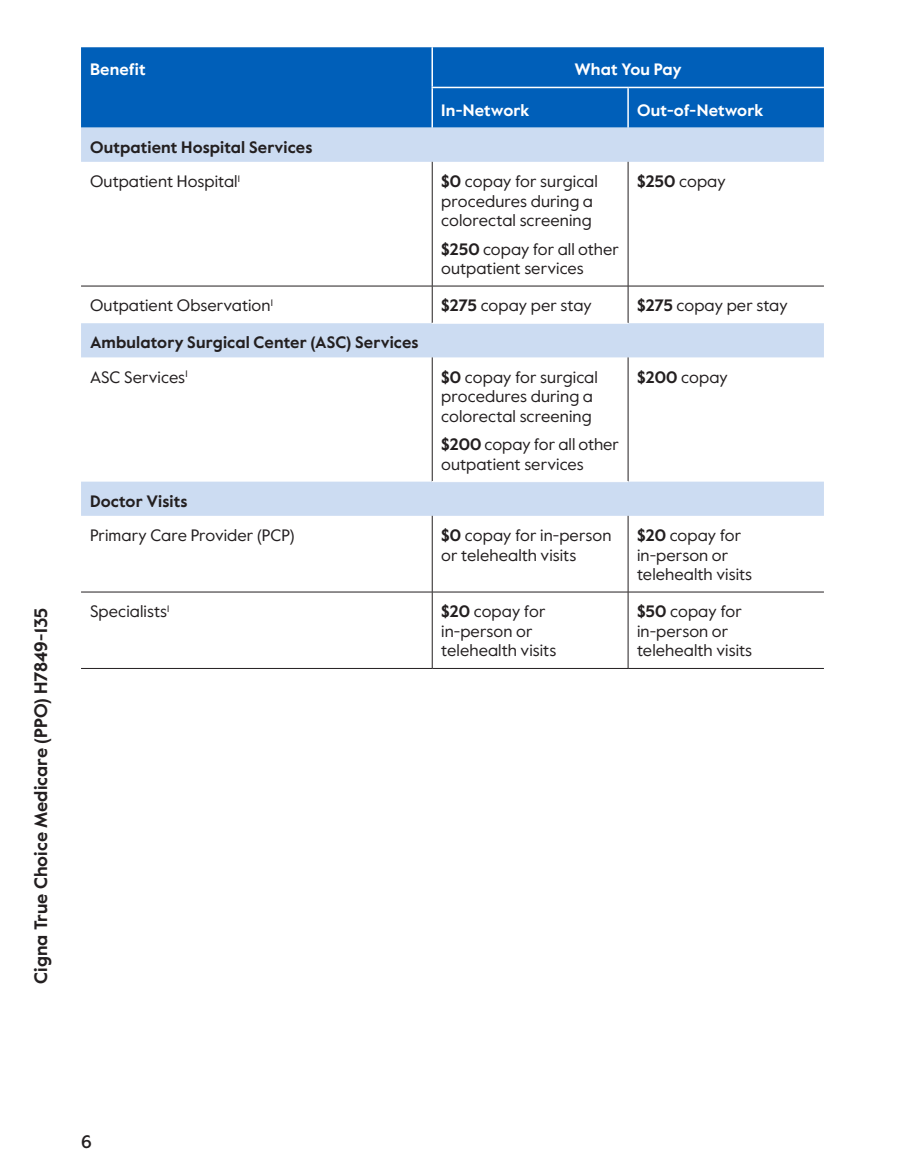
<style>
.page{position:relative;width:905px;height:1175px;background:#fff}
.page>*{position:absolute;margin:0;border:0;box-sizing:border-box;transform-origin:0 0}
.margin_plan_name{font:700 18px "Value Sans Pro";color:#231f20}
.t1{font:500 18px "Value Sans Pro";color:#231f20}
.table_para{font:16.5px/19.5px "Value Sans Pro";letter-spacing:.005em;color:#231f20}
.table_row_h1{font:700 16.5px "Value Sans Pro";letter-spacing:.005em;color:#231f20}
.table_col_h1_align_right{font:700 16.5px "Value Sans Pro";letter-spacing:.005em;color:#fff}
.table_col_h1_align_center{font:700 16.5px "Value Sans Pro";color:#fff}
.s1{font-weight:700}
</style>
<div class="page">
<div style="left:81px;top:47px;width:743px;height:81px;background:#005fb9"></div>
<svg style="left:81px;top:128px;width:743px;height:388px"></svg>
<hr style="left:81px;top:286px;width:351px;height:1px;background:#231f20">
<hr style="left:432px;top:286px;width:196px;height:1px;background:#231f20">
<hr style="left:628px;top:286px;width:196px;height:1px;background:#231f20">
<hr style="left:81px;top:592px;width:351px;height:1px;background:#231f20">
<hr style="left:432px;top:592px;width:196px;height:1px;background:#231f20">
<hr style="left:628px;top:592px;width:196px;height:1px;background:#231f20">
<hr style="left:432px;top:162px;width:1px;height:124px;background:#231f20">
<hr style="left:432px;top:286px;width:1px;height:37px;background:#231f20">
<hr style="left:432px;top:357px;width:1px;height:124px;background:#231f20">
<hr style="left:432px;top:516px;width:1px;height:76px;background:#231f20">
<hr style="left:432px;top:592px;width:1px;height:76px;background:#231f20">
<hr style="left:627px;top:162px;width:1px;height:124px;background:#231f20">
<hr style="left:627px;top:286px;width:1px;height:37px;background:#231f20">
<hr style="left:627px;top:357px;width:1px;height:124px;background:#231f20">
<hr style="left:627px;top:516px;width:1px;height:76px;background:#231f20">
<hr style="left:627px;top:592px;width:1px;height:76px;background:#231f20">
<hr style="left:432px;top:323px;width:196px;height:1px;background:#fff">
<hr style="left:432px;top:481px;width:196px;height:1px;background:#fff">
<hr style="left:81px;top:668px;width:351px;height:1px;background:#231f20">
<hr style="left:432px;top:668px;width:196px;height:1px;background:#231f20">
<hr style="left:628px;top:668px;width:196px;height:1px;background:#231f20">
<hr style="left:431px;top:47px;width:2px;height:40px;background:#fff">
<hr style="left:628px;top:87px;width:196px;height:1px;background:#fff">
<hr style="left:431px;top:87px;width:197px;height:1px;background:#fff">
<hr style="left:627px;top:88px;width:1px;height:40px;background:#fff">
<hr style="left:431px;top:88px;width:2px;height:40px;background:#fff">
<p class="margin_plan_name" style="left:30px;top:983px;width:377px;rotate:-90deg">Cigna True Choice Medicare (PPO) H7849-135</p>
<p class="table_col_h1_align_right" style="left:90px;top:60px;width:57px">Benefit</p>
<p class="table_col_h1_align_center" style="left:574px;top:60px;width:109px">What You Pay</p>
<p class="table_col_h1_align_right" style="left:441px;top:100px;width:90px">In-Network</p>
<p class="table_col_h1_align_right" style="left:637px;top:100px;width:128px">Out-of-Network</p>
<p class="table_row_h1" style="left:90px;top:137px;width:224px">Outpatient Hospital Services</p>
<p class="table_para" style="left:90px;top:172px;width:151px">Outpatient Hospital<sup>1</sup></p>
<p class="table_para" style="left:441px;top:172px;width:158px"><span class="s1">$0</span> copay for surgical procedures during a colorectal screening</p>
<p class="table_para" style="left:441px;top:239px;width:179px"><span class="s1">$250</span> copay for all other outpatient services</p>
<p class="table_para" style="left:637px;top:172px;width:90px"><span class="s1">$250</span> copay</p>
<p class="table_para" style="left:90px;top:296px;width:184px">Outpatient Observation<sup>1</sup></p>
<p class="table_para" style="left:441px;top:296px;width:152px"><span class="s1">$275</span> copay per stay</p>
<p class="table_para" style="left:637px;top:296px;width:152px"><span class="s1">$275</span> copay per stay</p>
<p class="table_row_h1" style="left:90px;top:333px;width:330px">Ambulatory Surgical Center (ASC) Services</p>
<p class="table_para" style="left:90px;top:367px;width:99px">ASC Services<sup>1</sup></p>
<p class="table_para" style="left:441px;top:367px;width:158px"><span class="s1">$0</span> copay for surgical procedures during a colorectal screening</p>
<p class="table_para" style="left:441px;top:435px;width:179px"><span class="s1">$200</span> copay for all other outpatient services</p>
<p class="table_para" style="left:637px;top:367px;width:92px"><span class="s1">$200</span> copay</p>
<p class="table_row_h1" style="left:90px;top:491px;width:99px">Doctor Visits</p>
<p class="table_para" style="left:90px;top:526px;width:206px">Primary Care Provider (PCP)</p>
<p class="table_para" style="left:441px;top:526px;width:172px"><span class="s1">$0</span> copay for in-person or telehealth visits</p>
<p class="table_para" style="left:637px;top:526px;width:117px"><span class="s1">$20</span> copay for in-person or telehealth visits</p>
<p class="table_para" style="left:90px;top:602px;width:81px">Specialists<sup>1</sup></p>
<p class="table_para" style="left:441px;top:602px;width:117px"><span class="s1">$20</span> copay for in-person or telehealth visits</p>
<p class="table_para" style="left:637px;top:602px;width:117px"><span class="s1">$50</span> copay for in-person or telehealth visits</p>
<p class="t1" style="left:81px;top:1130px;width:12px">6</p>
</div>
